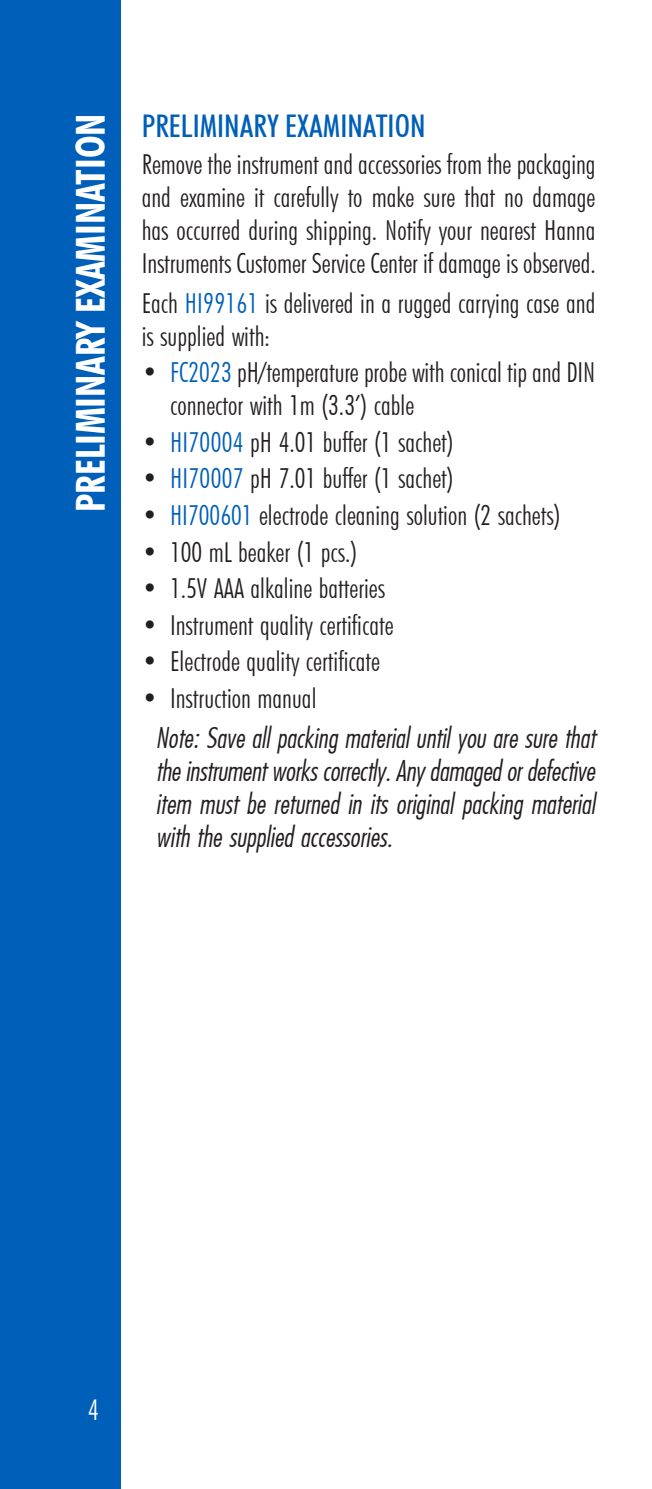
<style>
.page{position:relative;width:652px;height:1489px;background:#fff}
.page>*{position:absolute;margin:0;border:0;box-sizing:border-box;transform-origin:0 0}
.t1{font:700 condensed 40px "Futura BT";color:#fff}
.t2{font:500 condensed 31.25px "Futura BT";color:#005fb9}
.t3{font:300 condensed 28.5px "Futura BT";color:#fff}
.t4{font:300 condensed 27.5px/33px "Futura BT";color:#231f20}
.t5{font:27.5px/33px "Futura Lt Cn BT Italic";color:#231f20;text-align:justify}
.s1{color:#005fb9}
</style>
<div class="page">
<div style="left:0;top:0;width:120px;height:1488px;background:#005fb9"></div>
<h1 class="t1" style="left:66px;top:512px;width:400px;rotate:-90deg">PRELIMINARY EXAMINATION</h1>
<p class="t2" style="left:142px;top:107px;width:285px">PRELIMINARY EXAMINATION</p>
<p class="t4" style="left:142px;top:147px;width:455px;text-align:justify">Remove the instrument and accessories from the packaging and examine it carefully to make sure that no damage has occurred during shipping. Notify your nearest Hanna Instruments Customer Service Center if damage is observed.</p>
<p class="t4" style="left:142px;top:286px;width:455px">Each <span class="s1">HI99161</span> is delivered in a rugged carrying case and is supplied with:</p>
<p class="t4" style="left:170px;top:356px;width:427px;text-indent:-28px">• <span class="s1">FC2023</span> pH/temperature probe with conical tip and DIN connector with 1m (3.3’) cable</p>
<p class="t4" style="left:142px;top:425px;width:313px">• <span class="s1">HI70004</span> pH 4.01 buffer (1 sachet)</p>
<p class="t4" style="left:142px;top:462px;width:313px">• <span class="s1">HI70007</span> pH 7.01 buffer (1 sachet)</p>
<p class="t4" style="left:142px;top:498px;width:420px">• <span class="s1">HI700601</span> electrode cleaning solution (2 sachets)</p>
<p class="t4" style="left:142px;top:535px;width:217px">• 100 mL beaker (1 pcs.)</p>
<p class="t4" style="left:142px;top:571px;width:245px">• 1.5V AAA alkaline batteries</p>
<p class="t4" style="left:142px;top:608px;width:253px">• Instrument quality certificate</p>
<p class="t4" style="left:142px;top:644px;width:240px">• Electrode quality certificate</p>
<p class="t4" style="left:142px;top:681px;width:176px">• Instruction manual</p>
<p class="t5" style="left:156px;top:720px;width:441px">Note: Save all packing material until you are sure that the instrument works correctly. Any damaged or defective item must be returned in its original packing material with the supplied accessories.</p>
<p class="t3" style="left:88px;top:1392px;width:13px">4</p>
</div>
